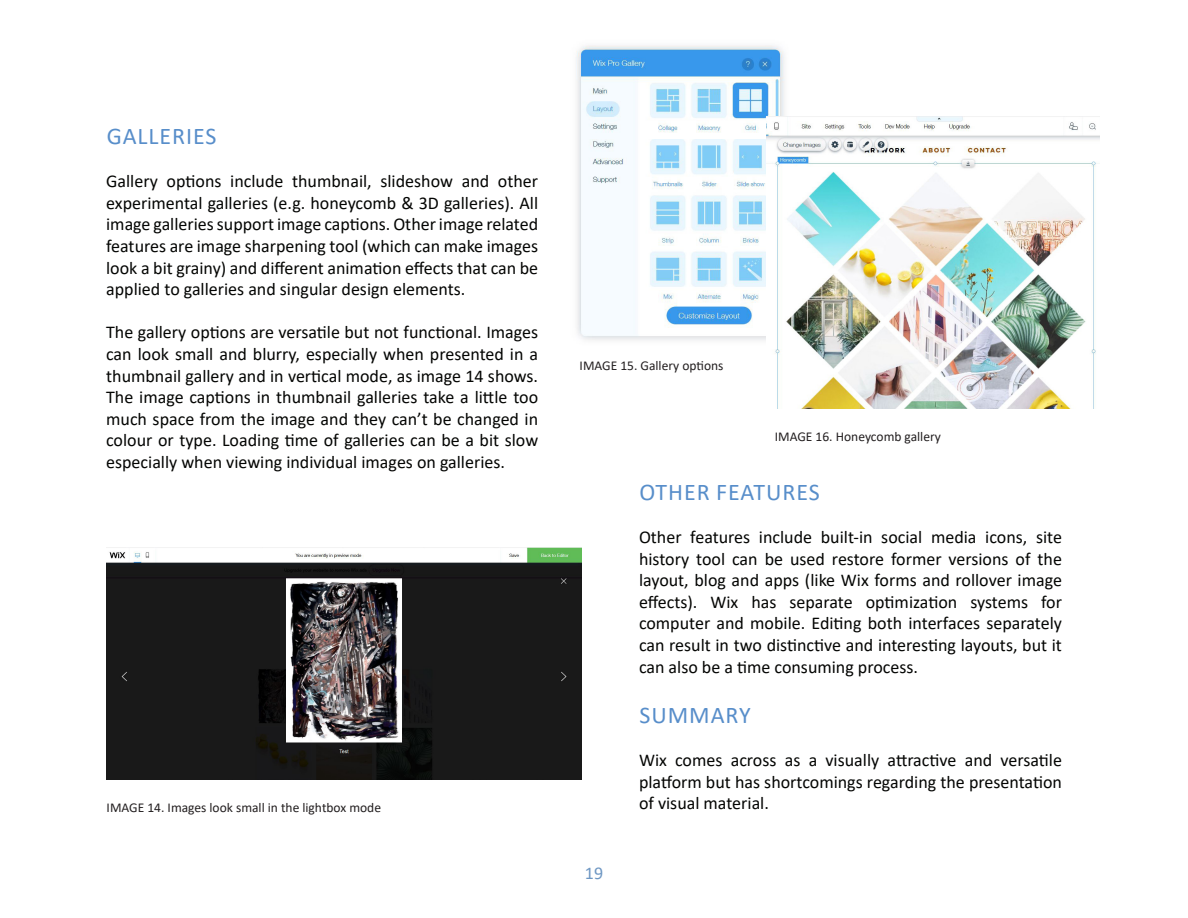
<style>
.page{position:relative;width:1188px;height:918px;background:#fff}
.page>*{position:absolute;margin:0;border:0;box-sizing:border-box;transform-origin:0 0}
.MINIALAOTSIKOT{font:24px "Calibri";letter-spacing:.04em;color:#588eca}
.text{font:18px/21.6px "Calibri";color:#040503;text-align:justify}
.t1{font:18px "Calibri";color:#6e97c3}
.kuvalinkit{font:13.5px "Calibri";color:#231f20}
</style>
<div class="page">
<img style="left:576px;top:45px;width:209px;height:295px">
<img style="left:107px;top:547px;width:474px;height:233px">
<img style="left:767px;top:116px;width:333px;height:293px">
<p class="MINIALAOTSIKOT" style="left:107px;top:119px;width:111px">GALLERIES</p>
<p class="text" style="left:106px;top:170px;width:434px">Gallery options include thumbnail, slideshow and other experimental galleries (e.g. honeycomb &amp; 3D galleries). All image galleries support image captions. Other image related features are image sharpening tool (which can make images look a bit grainy) and different animation effects that can be applied to galleries and singular design elements.</p>
<p class="text" style="left:106px;top:321px;width:434px">The gallery options are versatile but not functional. Images can look small and blurry, especially when presented in a thumbnail gallery and in vertical mode, as image 14 shows.<br>The image captions in thumbnail galleries take a little too much space from the image and they can’t be changed in colour or type. Loading time of galleries can be a bit slow especially when viewing individual images on galleries.</p>
<p class="kuvalinkit" style="left:107px;top:798px;width:276px">IMAGE 14. Images look small in the lightbox mode</p>
<p class="kuvalinkit" style="left:580px;top:356px;width:145px">IMAGE 15. Gallery options</p>
<p class="kuvalinkit" style="left:775px;top:427px;width:168px">IMAGE 16. Honeycomb gallery</p>
<p class="t1" style="left:585px;top:861px;width:20px">19</p>
<p class="MINIALAOTSIKOT" style="left:639px;top:475px;width:182px">OTHER FEATURES</p>
<p class="text" style="left:639px;top:526px;width:425px">Other features include built-in social media icons, site history tool can be used restore former versions of the layout, blog and apps (like Wix forms and rollover image effects). Wix has separate optimization systems for computer and mobile. Editing both interfaces separately can result in two distinctive and interesting layouts, but it can also be a time consuming process.</p>
<p class="MINIALAOTSIKOT" style="left:639px;top:698px;width:113px">SUMMARY</p>
<p class="text" style="left:639px;top:749px;width:424px">Wix comes across as a visually attractive and versatile platform but has shortcomings regarding the presentation of visual material.</p>
</div>
